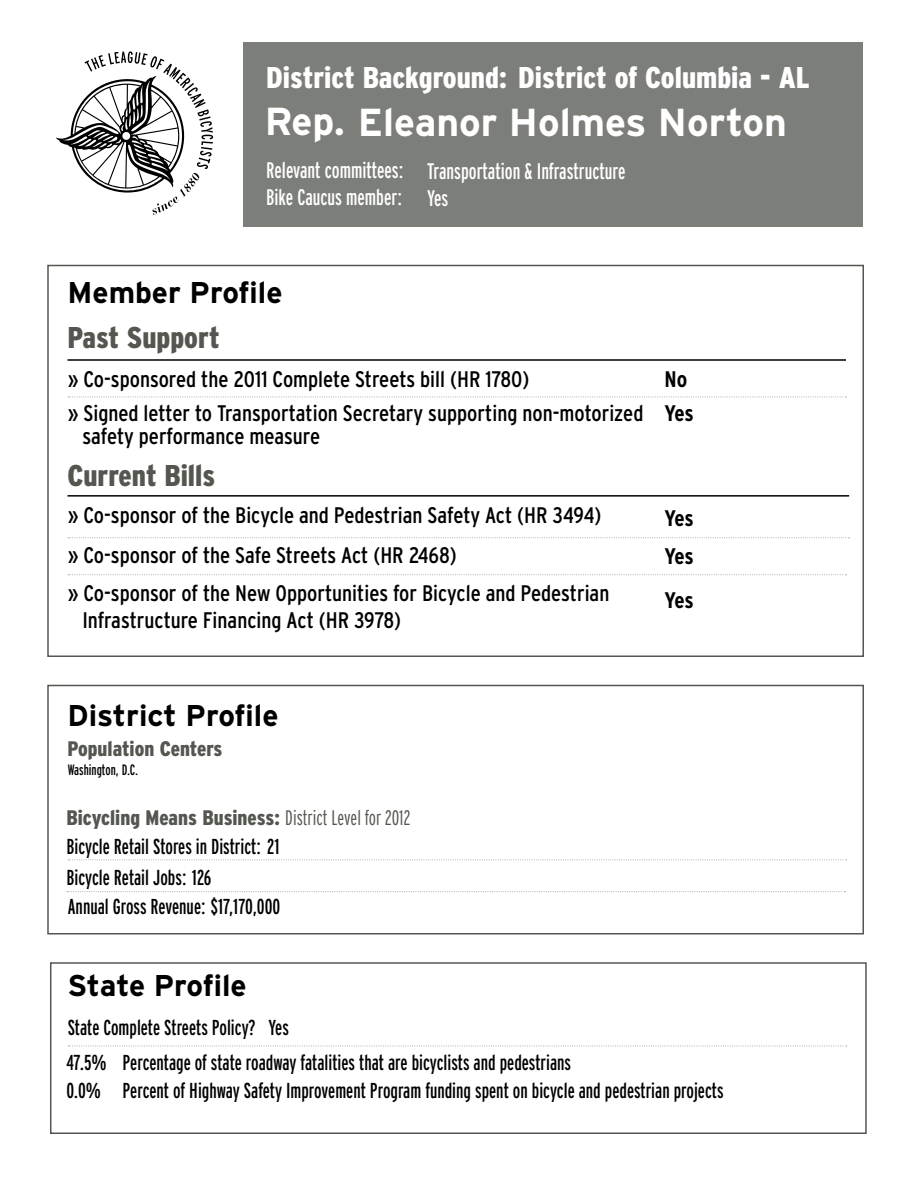
<style>
.page{position:relative;width:918px;height:1188px;background:#fff}
.page>*{position:absolute;margin:0;border:0;box-sizing:border-box;transform-origin:0 0}
.t1{font:700 39px "Interstate";color:#fff}
.t2{font:900 condensed 30px "Interstate";color:#fff}
.t3{font:700 30px "Interstate";color:#000}
.t4{font:900 condensed 30px "Interstate";color:#545750}
.t5{font:condensed 22.5px/39.2px "Interstate";color:#000}
.t6{font:extra-condensed 22.5px/25.5px "Interstate";color:#fff}
.t7{font:700 condensed 22.5px/33.9px "Interstate";letter-spacing:-.005em;color:#000}
.t8{font:extra-condensed 21.6px/30.2px "Interstate";color:#000}
.t9{font:900 condensed 21px "Interstate";color:#545750}
.t10{font:extra-condensed 15px "Interstate";color:#000}
.s1{font-weight:300;font-stretch:extra-condensed}
</style>
<div class="page">
<div style="left:50px;top:962px;width:817px;height:172px;border:2px solid #545750"></div>
<div style="left:244px;top:42px;width:619px;height:184px;background:#7c7f79"></div>
<svg style="left:56px;top:51px;width:157px;height:164px"></svg>
<div style="left:47px;top:265px;width:817px;height:392px;border:2px solid #545750"></div>
<hr style="left:68px;top:359px;width:778px;height:2px;background:#000">
<hr style="left:68px;top:495px;width:781px;height:2px;background:#000">
<svg style="left:68px;top:396px;width:778px;height:1px"></svg>
<svg style="left:68px;top:537px;width:782px;height:1px"></svg>
<svg style="left:68px;top:574px;width:778px;height:1px"></svg>
<div style="left:47px;top:685px;width:817px;height:249px;border:2px solid #545750"></div>
<svg style="left:68px;top:1045px;width:779px;height:2px"></svg>
<svg style="left:68px;top:859px;width:779px;height:1px"></svg>
<svg style="left:67px;top:891px;width:778px;height:1px"></svg>
<h2 class="t2" style="left:266px;top:61px;width:545px">District Background: District of Columbia - AL</h2>
<h1 class="t1" style="left:265px;top:98px;width:524px">Rep. Eleanor Holmes Norton</h1>
<p class="t6" style="left:266px;top:158px;width:361px">Relevant committees: Transportation &amp; Infrastructure<br>Bike Caucus member: Yes</p>
<h2 class="t3" style="left:68px;top:274px;width:217px">Member Profile</h2>
<h2 class="t4" style="left:68px;top:321px;width:154px">Past Support</h2>
<p class="t5" style="left:68px;top:362px;width:577px;line-height:33.9px">» Co-sponsored the 2011 Complete Streets bill (HR 1780)<br>» Signed letter to Transportation Secretary supporting non-motorized</p>
<p class="t5" style="left:83px;top:416px;width:239px">safety performance measure</p>
<h2 class="t4" style="left:68px;top:459px;width:149px">Current Bills</h2>
<p class="t5" style="left:68px;top:495px;width:543px">» Co-sponsor of the Bicycle and Pedestrian Safety Act (HR 3494) » Co-sponsor of the Safe Streets Act (HR 2468)<br>» Co-sponsor of the New Opportunities for Bicycle and Pedestrian</p>
<p class="t5" style="left:82px;top:601px;width:320px">Infrastructure Financing Act (HR 3978)</p>
<p class="t7" style="left:664px;top:362px;width:31px">No<br>Yes</p>
<p class="t7" style="left:664px;top:499px;width:31px;line-height:38.4px">Yes<br>Yes</p>
<p class="t7" style="left:664px;top:583px;width:31px">Yes</p>
<h2 class="t3" style="left:68px;top:697px;width:213px">District Profile</h2>
<p class="t9" style="left:68px;top:737px;width:157px">Population Centers</p>
<p class="t10" style="left:68px;top:761px;width:72px">Washington, D.C.</p>
<p class="t9" style="left:66px;top:806px;width:345px">Bicycling Means Business: <span class="s1">District Level for 2012</span></p>
<p class="t8" style="left:67px;top:831px;width:215px">Bicycle Retail Stores in District: 21<br>Bicycle Retail Jobs: 126<br>Annual Gross Revenue: $17,170,000</p>
<h2 class="t3" style="left:68px;top:967px;width:181px">State Profile</h2>
<p class="t8" style="left:66px;top:1009px;width:506px;line-height:35.4px">State Complete Streets Policy? Yes<br>47.5% Percentage of state roadway fatalities that are bicyclists and pedestrians</p>
<p class="t8" style="left:66px;top:1075px;width:659px">0.0% Percent of Highway Safety Improvement Program funding spent on bicycle and pedestrian projects</p>
</div>
